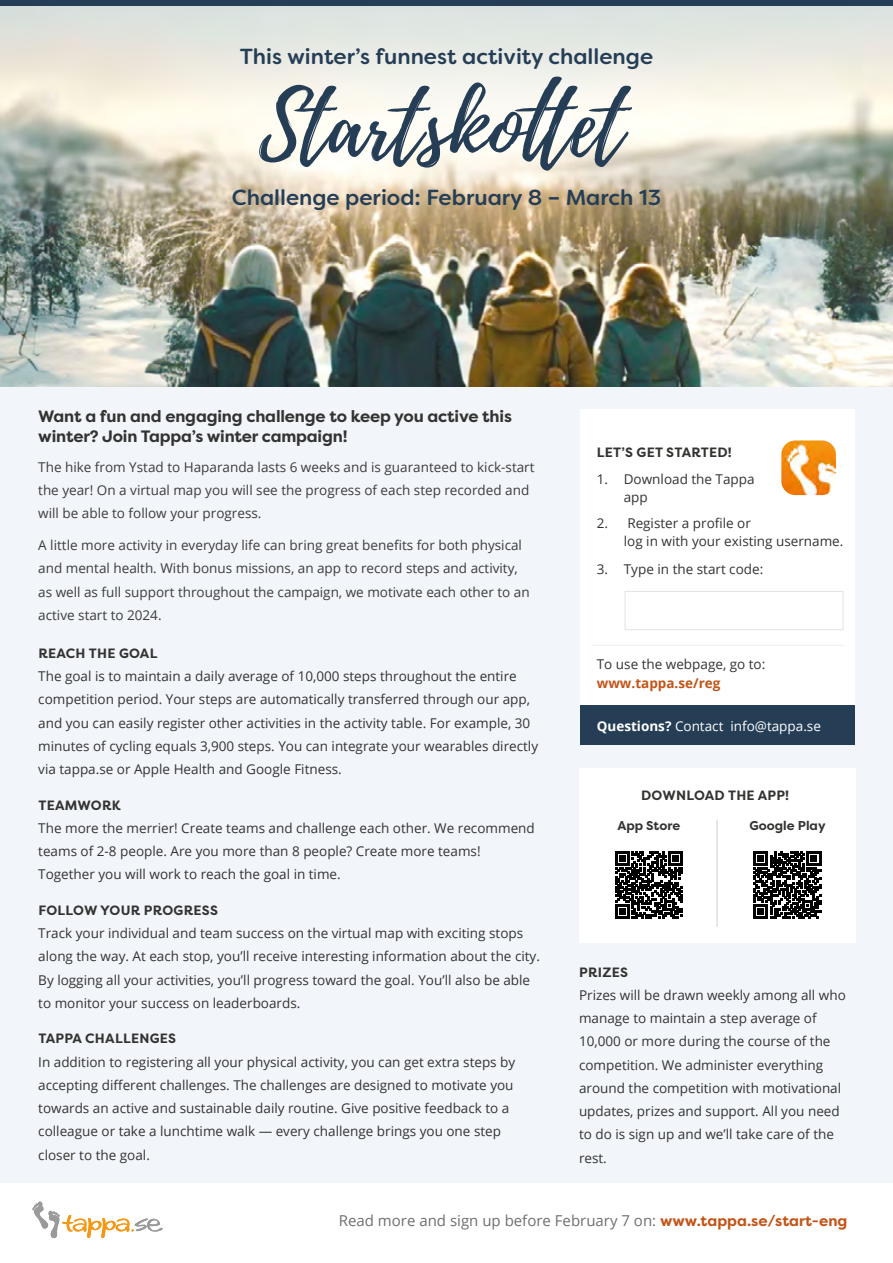
<style>
.page{position:relative;width:893px;height:1263px;background:#fff}
.page>*{position:absolute;margin:0;border:0;box-sizing:border-box;transform-origin:0 0}
.t1{font:86.25px "Playlist Script";color:#253e56}
.t2{font:500 21.75px "Filson Soft";color:#253e56}
.t3{font:700 16.5px/19.8px "Filson Pro";letter-spacing:-.01em;color:#333332}
.t4{font:15px "Open Sans";color:#706f6f}
.t5{font:13.5px/23.2px "Open Sans";color:#333332}
.t6{font:13.5px/23.2px "Open Sans";color:#3c3c3b}
.t7{font:700 13.5px "Filson Pro";letter-spacing:.02em;color:#333332}
.t8{font:13.5px "Open Sans";color:#fff}
.t9{font:700 13.5px "Open Sans";color:#c35417}
.t10{font:700 12.75px "Filson Pro";color:#333332}
.s1{font-weight:700}
.s2{font-family:"Filson Pro";font-weight:700;color:#c35417}
</style>
<div class="page">
<div style="left:0;top:387px;width:893px;height:796px;background:#f2f5fa"></div>
<svg style="left:32px;top:1201px;width:131px;height:38px"></svg>
<div style="left:580px;top:409px;width:275px;height:335px;background:#fff"></div>
<hr style="left:592px;top:645px;width:252px;height:1px;background:#c6c6c6">
<img style="left:781px;top:440px;width:55px;height:55px">
<div style="left:579px;top:771px;width:276px;height:172px;background:#fff"></div>
<svg style="left:615px;top:851px;width:67px;height:68px"></svg>
<svg style="left:754px;top:851px;width:67px;height:68px"></svg>
<hr style="left:717px;top:820px;width:1px;height:107px;background:#575756">
<div style="left:580px;top:705px;width:275px;height:39px;background:#253e56"></div>
<div style="left:625px;top:591px;width:218px;height:39px;background:#fff;border:1px solid #e3e3e3"></div>
<img style="left:0;top:6px;width:893px;height:381px">
<div style="left:0;top:0;width:893px;height:6px;background:#253e56"></div>
<h2 class="t2" style="left:240px;top:42px;width:415px">This winter’s funnest activity challenge</h2>
<h1 class="t1" style="left:259px;top:65px;width:366px">Startskottet</h1>
<h2 class="t2" style="left:232px;top:183px;width:431px">Challenge period: February 8 – March 13</h2>
<p class="t3" style="left:38px;top:406px;width:475px">Want a fun and engaging challenge to keep you active this winter? Join Tappa’s winter campaign!</p>
<p class="t6" style="left:38px;top:455px;width:498px">The hike from Ystad to Haparanda lasts 6 weeks and is guaranteed to kick-start the year! On a virtual map you will see the progress of each step recorded and will be able to follow your progress.</p>
<p class="t6" style="left:38px;top:533px;width:493px">A little more activity in everyday life can bring great benefits for both physical and mental health. With bonus missions, an app to record steps and activity, as well as full support throughout the campaign, we motivate each other to an active start to 2024.</p>
<p class="t7" style="left:38px;top:644px;width:121px">REACH THE GOAL</p>
<p class="t5" style="left:38px;top:664px;width:501px">The goal is to maintain a daily average of 10,000 steps throughout the entire competition period. Your steps are automatically transferred through our app, and you can easily register other activities in the activity table. For example, 30 minutes of cycling equals 3,900 steps. You can integrate your wearables directly via tappa.se or Apple Health and Google Fitness.</p>
<p class="t7" style="left:38px;top:796px;width:84px">TEAMWORK</p>
<p class="t5" style="left:38px;top:816px;width:498px">The more the merrier! Create teams and challenge each other. We recommend teams of 2-8 people. Are you more than 8 people? Create more teams!<br>Together you will work to reach the goal in time.</p>
<p class="t7" style="left:38px;top:901px;width:181px">FOLLOW YOUR PROGRESS</p>
<p class="t5" style="left:38px;top:921px;width:503px">Track your individual and team success on the virtual map with exciting stops along the way. At each stop, you’ll receive interesting information about the city.<br>By logging all your activities, you’ll progress toward the goal. You’ll also be able to monitor your success on leaderboards.</p>
<p class="t7" style="left:38px;top:1030px;width:139px">TAPPA CHALLENGES</p>
<p class="t5" style="left:38px;top:1050px;width:479px">In addition to registering all your physical activity, you can get extra steps by accepting different challenges. The challenges are designed to motivate you towards an active and sustainable daily routine. Give positive feedback to a colleague or take a lunchtime walk — every challenge brings you one step closer to the goal.</p>
<p class="t7" style="left:597px;top:444px;width:136px">LET’S GET STARTED!</p>
<p class="t5" style="left:624px;top:470px;width:132px;line-height:18px;text-indent:-27px">1. Download the Tappa app</p>
<p class="t5" style="left:624px;top:514px;width:221px;line-height:18px;text-indent:-27px">2. Register a profile or<br>log in with your existing username.</p>
<p class="t5" style="left:597px;top:557px;width:168px">3. Type in the start code:</p>
<p class="t5" style="left:597px;top:652px;width:170px">To use the webpage, go to:</p>
<p class="t9" style="left:597px;top:674px;width:125px">www.tappa.se/reg</p>
<p class="t8" style="left:597px;top:717px;width:226px"><span class="s1">Questions?</span> Contact info@tappa.se</p>
<p class="t7" style="left:643px;top:783px;width:134px">LADDA NER APPEN!</p>
<p class="t10" style="left:617px;top:816px;width:64px">App Store</p>
<p class="t10" style="left:749px;top:816px;width:78px">Google Play</p>
<p class="t7" style="left:641px;top:787px;width:150px">DOWNLOAD THE APP!</p>
<p class="t10" style="left:617px;top:818px;width:64px">App Store</p>
<p class="t10" style="left:749px;top:818px;width:78px">Google Play</p>
<p class="t7" style="left:579px;top:963px;width:50px">PRIZES</p>
<p class="t5" style="left:579px;top:983px;width:268px">Prizes will be drawn weekly among all who manage to maintain a step average of 10,000 or more during the course of the competition. We administer everything around the competition with motivational updates, prizes and support. All you need to do is sign up and we’ll take care of the rest.</p>
<p class="t4" style="left:339px;top:1210px;width:510px">Read more and sign up before February 7 on: <span class="s2">www.tappa.se/start-eng</span></p>
</div>
